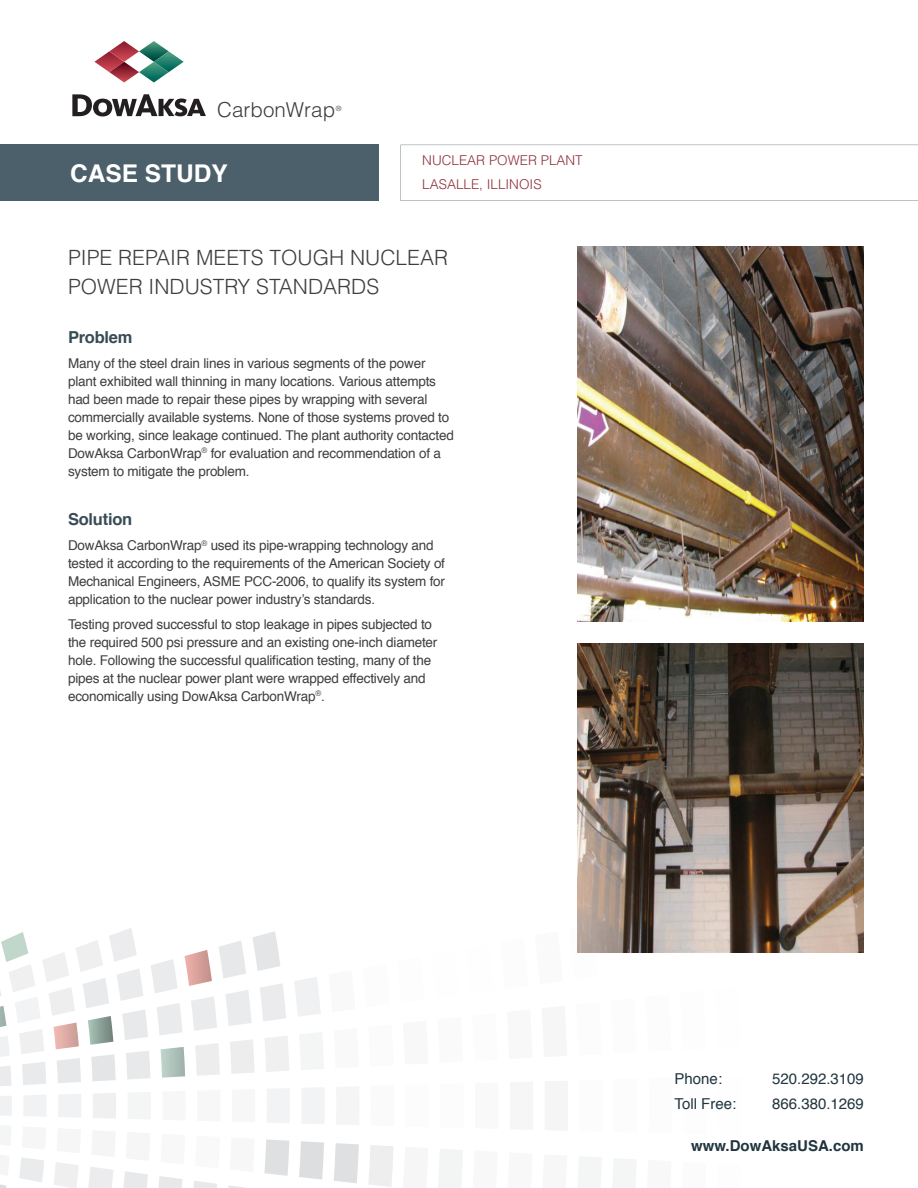
<style>
.page{position:relative;width:918px;height:1188px;background:#fff}
.page>*{position:absolute;margin:0;border:0;box-sizing:border-box;transform-origin:0 0}
.t1{font:700 24.45px "Helvetica";color:#fff}
.t2{font:300 21px/28.5px "Helvetica";color:#3e3e3f}
.t3{font:300 20.55px "Helvetica";color:#3e3e3f}
.t4{font:700 16.5px "Helvetica";letter-spacing:-.015em;color:#384c56}
.t5{font:15px "Helvetica";color:#21353f}
.t6{font:700 15px "Helvetica";color:#21353f}
.t7{font:13.5px/18px "Helvetica";letter-spacing:-.015em;color:#3e3e3f}
.t8{font:300 13.5px "Helvetica";color:#8f313b}
.t9{font:300 7.2px "Helvetica";color:#3e3e3f}
</style>
<div class="page">
<svg style="left:72px;top:94px;width:134px;height:22px"></svg>
<svg style="left:94px;top:41px;width:90px;height:42px"></svg>
<svg style="left:613px;top:1159px;width:23px;height:29px"></svg>
<svg style="left:0;top:924px;width:601px;height:264px"></svg>
<div style="left:0;top:145px;width:379px;height:56px;background:#4c606b"></div>
<svg style="left:400px;top:145px;width:518px;height:56px"></svg>
<img style="left:578px;top:246px;width:286px;height:376px">
<img style="left:578px;top:643px;width:286px;height:310px">
<h3 class="t3" style="left:217px;top:97px;width:120px">CarbonWrap</h3>
<p class="t9" style="left:336px;top:104px;width:7px">®</p>
<h1 class="t1" style="left:70px;top:154px;width:159px">CASE STUDY</h1>
<p class="t8" style="left:422px;top:152px;width:162px">NUCLEAR POWER PLANT</p>
<p class="t8" style="left:422px;top:175px;width:121px">LASALLE, ILLINOIS</p>
<h2 class="t2" style="left:68px;top:243px;width:381px">PIPE REPAIR MEETS TOUGH NUCLEAR<br>POWER INDUSTRY STANDARDS</h2>
<p class="t4" style="left:68px;top:324px;width:66px">Problem</p>
<p class="t7" style="left:68px;top:355px;width:387px">Many of the steel drain lines in various segments of the power plant exhibited wall thinning in many locations. Various attempts had been made to repair these pipes by wrapping with several commercially available systems. None of those systems proved to be working, since leakage continued. The plant authority contacted DowAksa CarbonWrap<sup>®</sup> for evaluation and recommendation of a system to mitigate the problem.</p>
<p class="t4" style="left:68px;top:506px;width:66px">Solution</p>
<p class="t7" style="left:68px;top:537px;width:379px">DowAksa CarbonWrap<sup>®</sup> used its pipe-wrapping technology and tested it according to the requirements of the American Society of Mechanical Engineers, ASME PCC-2006, to qualify its system for application to the nuclear power industry’s standards.</p>
<p class="t7" style="left:68px;top:616px;width:371px">Testing proved successful to stop leakage in pipes subjected to the required 500 psi pressure and an existing one-inch diameter hole. Following the successful qualification testing, many of the pipes at the nuclear power plant were wrapped effectively and economically using DowAksa CarbonWrap<sup>®</sup>.</p>
<p class="t5" style="left:675px;top:1067px;width:49px">Phone:</p>
<p class="t5" style="left:772px;top:1067px;width:93px">520.292.3109</p>
<p class="t5" style="left:675px;top:1092px;width:63px">Toll Free:</p>
<p class="t5" style="left:772px;top:1092px;width:93px">866.380.1269</p>
<p class="t6" style="left:691px;top:1134px;width:174px">www.DowAksaUSA.com</p>
</div>
